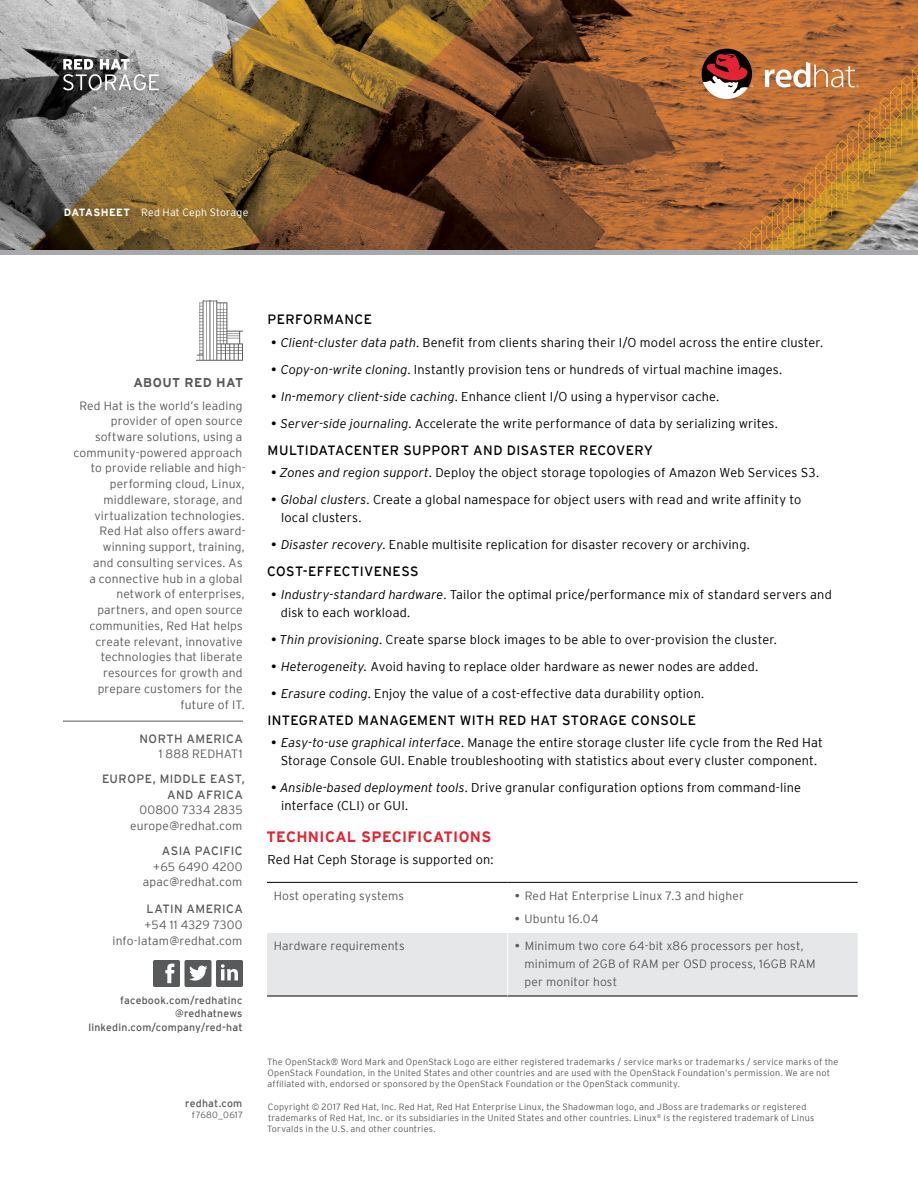
<style>
.page{position:relative;width:918px;height:1188px;background:#fff}
.page>*{position:absolute;margin:0;border:0;box-sizing:border-box;transform-origin:0 0}
.t1{font:700 15px "Interstate";letter-spacing:.02em;color:#e22434}
.t2{font:13.5px "Interstate";letter-spacing:.03em;color:#000}
.t3{font:300 12.75px/18px "Interstate";letter-spacing:.01em;color:#000}
.t4{font:700 12.75px "Interstate";letter-spacing:.03em;color:#58595b}
.t5{font:300 12px/15.8px "Interstate";letter-spacing:.015em;color:#58595b;text-align:right}
.t6{font:12px/15.8px "Interstate";letter-spacing:.035em;color:#58595b;text-align:right}
.t7{font:10.5px/13.5px "Interstate";letter-spacing:.02em;color:#58595b;text-align:right}
.t8{font:300 10.5px "Interstate";letter-spacing:.02em;color:#fff}
.t9{font:300 9px/11.2px "Interstate";letter-spacing:.025em;color:#58595b}
.s1{font-weight:700}
.s2{font-weight:400}
.s3{font-style:italic}
</style>
<div class="page">
<img style="left:0;top:0;width:918px;height:250px">
<hr style="left:63px;top:721px;width:180px;height:1px;background:#58595b">
<svg style="left:153px;top:960px;width:90px;height:27px"></svg>
<svg style="left:196px;top:300px;width:47px;height:61px"></svg>
<div style="left:267px;top:933px;width:591px;height:63px;background:#e6e7e8"></div>
<hr style="left:267px;top:996px;width:241px;height:1px;background:#000">
<hr style="left:508px;top:996px;width:350px;height:1px;background:#000">
<hr style="left:507px;top:933px;width:1px;height:63px;background:#fff">
<hr style="left:267px;top:882px;width:241px;height:1px;background:#000">
<hr style="left:508px;top:882px;width:350px;height:1px;background:#000">
<svg style="left:765px;top:62px;width:94px;height:25px"></svg>
<svg style="left:702px;top:49px;width:51px;height:50px"></svg>
<svg style="left:63px;top:59px;width:96px;height:31px"></svg>
<div style="left:0;top:250px;width:918px;height:5px;background:#a7a9ac"></div>
<p class="t8" style="left:64px;top:206px;width:186px"><span class="s1">DATASHEET</span> Red Hat Ceph Storage</p>
<p class="t4" style="left:133px;top:375px;width:111px">ABOUT RED HAT</p>
<p class="t5" style="left:74px;top:397px;width:173px">Red Hat is the world’s leading provider of open source software solutions, using a community-powered approach to provide reliable and high&shy;performing cloud, Linux, middleware, storage, and virtualization technologies.<br>Red Hat also offers award&shy;winning support, training,<br>and consulting services. As<br>a connective hub in a global network of enterprises, partners, and open source communities, Red Hat helps create relevant, innovative technologies that liberate resources for growth and prepare customers for the future of IT.</p>
<p class="t6" style="left:140px;top:730px;width:105px">NORTH AMERICA</p>
<p class="t5" style="left:159px;top:746px;width:85px">1 888 REDHAT1</p>
<p class="t6" style="left:102px;top:771px;width:144px">EUROPE, MIDDLE EAST,<br>AND AFRICA</p>
<p class="t5" style="left:130px;top:802px;width:114px">00800 7334 2835 europe@redhat.com</p>
<p class="t6" style="left:162px;top:843px;width:83px">ASIA PACIFIC</p>
<p class="t5" style="left:143px;top:859px;width:101px">+65 6490 4200 apac@redhat.com</p>
<p class="t6" style="left:147px;top:901px;width:98px">LATIN AMERICA</p>
<p class="t5" style="left:113px;top:917px;width:131px">+54 11 4329 7300 info-latam@redhat.com</p>
<p class="t7" style="left:88px;top:993px;width:156px">facebook.com/redhatinc @redhatnews linkedin.com/company/red-hat</p>
<p class="t7" style="left:185px;top:1096px;width:59px">redhat.com</p>
<p class="t9" style="left:192px;top:1109px;width:53px">f7680_0617</p>
<p class="t2" style="left:268px;top:312px;width:106px">PERFORMANCE</p>
<p class="t3" style="left:271px;top:333px;width:554px"><span class="s2">•</span> <span class="s3">Client-cluster data path</span>. Benefit from clients sharing their I/O model across the entire cluster.</p>
<p class="t3" style="left:271px;top:360px;width:513px"><span class="s2">•</span> <span class="s3">Copy-on-write cloning</span>. Instantly provision tens or hundreds of virtual machine images.</p>
<p class="t3" style="left:271px;top:387px;width:450px"><span class="s2">•</span> <span class="s3">In-memory client-side caching</span>. Enhance client I/O using a hypervisor cache.</p>
<p class="t3" style="left:271px;top:414px;width:508px"><span class="s2">•</span> <span class="s3">Server-side journaling</span>. Accelerate the write performance of data by serializing writes.</p>
<p class="t2" style="left:268px;top:442px;width:387px">MULTIDATACENTER SUPPORT AND DISASTER RECOVERY</p>
<p class="t3" style="left:271px;top:463px;width:550px"><span class="s2">•</span> <span class="s3">Zones and region support</span>. Deploy the object storage topologies of Amazon Web Services S3.</p>
<p class="t3" style="left:281px;top:490px;width:522px;text-indent:-10px"><span class="s2">•</span> <span class="s3">Global clusters</span>. Create a global namespace for object users with read and write affinity to local clusters.</p>
<p class="t3" style="left:271px;top:535px;width:480px"><span class="s2">•</span> <span class="s3">Disaster recovery</span>. Enable multisite replication for disaster recovery or archiving.</p>
<p class="t2" style="left:267px;top:564px;width:153px">COST-EFFECTIVENESS</p>
<p class="t3" style="left:281px;top:585px;width:553px;text-indent:-10px"><span class="s2">•</span> <span class="s3">Industry-standard hardware</span>. Tailor the optimal price/performance mix of standard servers and disk to each workload.</p>
<p class="t3" style="left:271px;top:630px;width:507px"><span class="s2">•</span> <span class="s3">Thin provisioning</span>. Create sparse block images to be able to over-provision the cluster.</p>
<p class="t3" style="left:271px;top:657px;width:489px"><span class="s2">•</span> <span class="s3">Heterogeneity.</span> Avoid having to replace older hardware as newer nodes are added.</p>
<p class="t3" style="left:271px;top:684px;width:435px"><span class="s2">•</span> <span class="s3">Erasure coding</span>. Enjoy the value of a cost-effective data durability option.</p>
<p class="t2" style="left:267px;top:712px;width:430px">INTEGRATED MANAGEMENT WITH RED HAT STORAGE CONSOLE</p>
<p class="t3" style="left:271px;top:733px;width:553px;text-align:center"><span class="s2">•</span> <span class="s3">Easy-to-use graphical interface</span>. Manage the entire storage cluster life cycle from the Red Hat<br>Storage Console GUI. Enable troubleshooting with statistics about every cluster component.</p>
<p class="t3" style="left:281px;top:778px;width:521px;text-indent:-10px"><span class="s2">•</span> <span class="s3">Ansible-based deployment tools</span>. Drive granular configuration options from command-line interface (CLI) or GUI.</p>
<p class="t1" style="left:266px;top:828px;width:226px">TECHNICAL SPECIFICATIONS</p>
<p class="t3" style="left:268px;top:850px;width:227px">Red Hat Ceph Storage is supported on:</p>
<p class="t5" style="left:274px;top:888px;width:132px">Host operating systems</p>
<p class="t5" style="left:515px;top:888px;width:230px"><span class="s2">•</span> Red Hat Enterprise Linux 7.3 and higher</p>
<p class="t5" style="left:515px;top:910px;width:85px"><span class="s2">•</span> Ubuntu 16.04</p>
<p class="t5" style="left:274px;top:937px;width:133px">Hardware requirements</p>
<p class="t5" style="left:524px;top:936px;width:292px;line-height:18px;text-align:left;text-indent:-10px"><span class="s2">•</span> Minimum two core 64-bit x86 processors per host, minimum of 2GB of RAM per OSD process, 16GB RAM per monitor host</p>
<p class="t9" style="left:267px;top:1056px;width:573px">The OpenStack® Word Mark and OpenStack Logo are either registered trademarks / service marks or trademarks / service marks of the<br>OpenStack Foundation, in the United States and other countries and are used with the OpenStack Foundation’s permission. We are not affiliated with, endorsed or sponsored by the OpenStack Foundation or the OpenStack community.</p>
<p class="t9" style="left:267px;top:1101px;width:549px">Copyright © 2017 Red Hat, Inc. Red Hat, Red Hat Enterprise Linux, the Shadowman logo, and JBoss are trademarks or registered trademarks of Red Hat, Inc. or its subsidiaries in the United States and other countries. Linux<sup>®</sup> is the registered trademark of Linus<br>Torvalds in the U.S. and other countries.</p>
</div>
